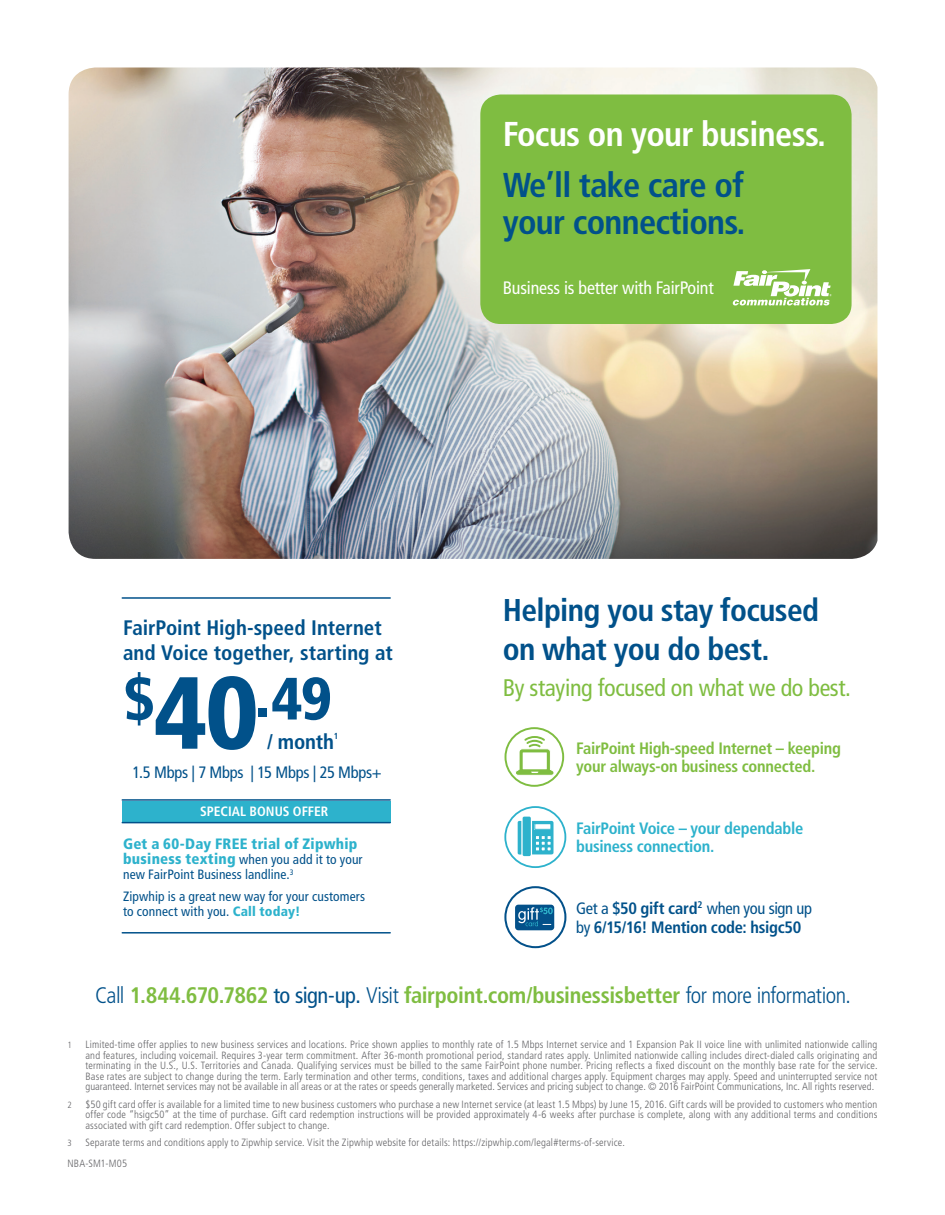
<style>
.page{position:relative;width:945px;height:1215px;background:#fff}
.page>*{position:absolute;margin:0;border:0;box-sizing:border-box;transform-origin:0 0}
.t1{font:900 condensed 59.7px "Frutiger LT Pro";color:#01518a}
.t2{font:700 condensed 34.5px/37.5px "Frutiger LT Pro";letter-spacing:-.02em;color:#01518a}
.t3{font:700 condensed 34.5px "Frutiger LT Pro";letter-spacing:-.02em;color:#fff}
.t4{font:700 condensed 31.5px/39px "Frutiger LT Pro";letter-spacing:-.02em;color:#01518a}
.t5{font:condensed 24px "Frutiger LT Pro";letter-spacing:-.015em;color:#7fbd41}
.t6{font:700 condensed 22.5px "Frutiger LT Pro";letter-spacing:-.015em;color:#7fbd41}
.t7{font:700 condensed 21px/25.2px "Frutiger LT Pro";color:#01518a}
.t8{font:condensed 18px "Frutiger LT Pro";letter-spacing:-.01em;color:#fff}
.t9{font:700 condensed 16.5px/18.8px "Frutiger LT Pro";letter-spacing:-.015em;color:#7fbd41}
.t10{font:700 condensed 16.5px/18.8px "Frutiger LT Pro";letter-spacing:-.015em;color:#01518a}
.t11{font:700 condensed 16.5px/18.8px "Frutiger LT Pro";letter-spacing:-.015em;color:#2db2cc}
.t12{font:condensed 16.5px "Frutiger LT Pro";letter-spacing:-.015em;color:#01518a}
.t13{font:900 condensed 15px "Frutiger LT Pro";letter-spacing:.015em;color:#2db2cc}
.t14{font:condensed 13.5px/15px "Frutiger LT Pro";letter-spacing:.005em;color:#01518a}
.t15{font:700 condensed 13.5px "Frutiger LT Pro";color:#fff}
.t16{font:300 condensed 10.5px/10.5px "Frutiger LT Pro";letter-spacing:.015em;color:#636366;text-align:justify}
.t17{font:300 condensed 9px "Frutiger LT Pro";color:#636366}
.t18{font:700 condensed 8.7px "Frutiger LT Pro";color:#01518a}
.s1{font-size:102.3px}
.s2{font-weight:900;font-size:15px;color:#2db2cc}
.s3{font-weight:900;color:#2db2cc}
.s4{font-weight:400}
.s5{font-weight:300;color:#01518a}
.s6{font-weight:400;color:#01518a}
</style>
<div class="page">
<div style="left:122px;top:801px;width:268px;height:21px;background:#2db2cc"></div>
<img style="left:69px;top:68px;width:809px;height:491px">
<div style="left:480px;top:94px;width:372px;height:230px;background:#7fbd41;border-radius:20px"></div>
<svg style="left:733px;top:269px;width:99px;height:36px"></svg>
<hr style="left:122px;top:799px;width:268px;height:2px;background:#01518a">
<hr style="left:122px;top:932px;width:268px;height:2px;background:#01518a">
<hr style="left:122px;top:597px;width:268px;height:2px;background:#01518a">
<svg style="left:505px;top:807px;width:60px;height:60px"></svg>
<div style="left:504px;top:806px;width:62px;height:62px;border:2px solid #2db2cc;border-radius:50%"></div>
<div style="left:523px;top:817px;width:8px;height:39px;background:#2db2cc;border-radius:2px"></div>
<svg style="left:518px;top:821px;width:3px;height:34px"></svg>
<svg style="left:532px;top:821px;width:22px;height:33px"></svg>
<svg style="left:505px;top:728px;width:58px;height:58px"></svg>
<div style="left:505px;top:727px;width:59px;height:60px;border:2px solid #7fbd41;border-radius:50%"></div>
<svg style="left:514px;top:736px;width:41px;height:40px"></svg>
<div style="left:523px;top:752px;width:24px;height:17px;background:#fff"></div>
<svg style="left:505px;top:887px;width:60px;height:60px"></svg>
<div style="left:504px;top:886px;width:62px;height:62px;border:2px solid #03518a;border-radius:50%"></div>
<div style="left:515px;top:905px;width:39px;height:25px;background:#03518a;border-radius:3px"></div>
<svg style="left:518px;top:907px;width:35px;height:19px"></svg>
<hr style="left:122px;top:822px;width:268px;height:1px;background:#01518a">
<h2 class="t3" style="left:503px;top:113px;width:325px">Focus on your business.</h2>
<h2 class="t2" style="left:503px;top:166px;width:244px">We’ll take care of your connections.</h2>
<h3 class="t8" style="left:503px;top:277px;width:212px">Business is better with FairPoint</h3>
<h3 class="t7" style="left:123px;top:615px;width:271px">FairPoint High-speed Internet and Voice together, starting at</h3>
<h1 class="t1" style="left:124px;top:663px;width:210px">$<span class="s1">40</span>.49</h1>
<h3 class="t7" style="left:267px;top:729px;width:68px">/ month</h3>
<p class="t18" style="left:334px;top:731px;width:6px">1</p>
<h3 class="t12" style="left:132px;top:763px;width:251px">1.5 Mbps | 7 Mbps | 15 Mbps | 25 Mbps+</h3>
<p class="t15" style="left:200px;top:803px;width:130px">SPECIAL BONUS OFFER</p>
<h3 class="t13" style="left:123px;top:835px;width:236px">Get a 60-Day FREE trial of Zipwhip</h3>
<p class="t14" style="left:123px;top:852px;width:241px"><span class="s2">business texting</span> when you add it to your new FairPoint Business landline.<sup>3</sup></p>
<p class="t14" style="left:123px;top:889px;width:244px">Zipwhip is a great new way for your customers to connect with you. <span class="s3">Call today!</span></p>
<h3 class="t4" style="left:503px;top:590px;width:318px">Helping you stay focused on what you do best.</h3>
<h3 class="t5" style="left:503px;top:674px;width:350px">By staying focused on what we do best.</h3>
<h3 class="t9" style="left:576px;top:738px;width:266px">FairPoint High-speed Internet – keeping your always-on business connected.</h3>
<h3 class="t11" style="left:576px;top:819px;width:229px">FairPoint Voice – your dependable business connection.</h3>
<h3 class="t10" style="left:576px;top:899px;width:238px"><span class="s4">Get a</span> $50 gift card<sup>2</sup> <span class="s4">when you sign up by</span> 6/15/16! Mention code: hsigc50</h3>
<h3 class="t6" style="left:95px;top:982px;width:757px"><span class="s5">Call</span> 1.844.670.7862 <span class="s6">to sign-up.</span> <span class="s5">Visit</span> fairpoint.com/businessisbetter <span class="s5">for more information.</span></h3>
<p class="t17" style="left:68px;top:1040px;width:6px">1</p>
<p class="t16" style="left:86px;top:1040px;width:794px">Limited-time offer applies to new business services and locations. Price shown applies to monthly rate of 1.5 Mbps Internet service and 1 Expansion Pak II voice line with unlimited nationwide calling and features, including voicemail. Requires 3-year term commitment. After 36-month promotional period, standard rates apply. Unlimited nationwide calling includes direct-dialed calls originating and terminating in the U.S., U.S. Territories and Canada. Qualifying services must be billed to the same FairPoint phone number. Pricing reflects a fixed discount on the monthly base rate for the service.<br>Base rates are subject to change during the term. Early termination and other terms, conditions, taxes and additional charges apply. Equipment charges may apply. Speed and uninterrupted service not guaranteed. Internet services may not be available in all areas or at the rates or speeds generally marketed. Services and pricing subject to change. © 2016 FairPoint Communications, Inc. All rights reserved.</p>
<p class="t17" style="left:68px;top:1099px;width:6px">2</p>
<p class="t16" style="left:86px;top:1099px;width:793px">$50 gift card offer is available for a limited time to new business customers who purchase a new Internet service (at least 1.5 Mbps) by June 15, 2016. Gift cards will be provided to customers who mention offer code “hsigc50” at the time of purchase. Gift card redemption instructions will be provided approximately 4-6 weeks after purchase is complete, along with any additional terms and conditions associated with gift card redemption. Offer subject to change.</p>
<p class="t17" style="left:68px;top:1138px;width:6px">3</p>
<p class="t16" style="left:68px;top:1132px;width:559px;line-height:21px;text-indent:18px">Separate terms and conditions apply to Zipwhip service. Visit the Zipwhip website for details: https://zipwhip.com/legal#terms-of-service.<br>NBA-SM1-M05</p>
</div>
